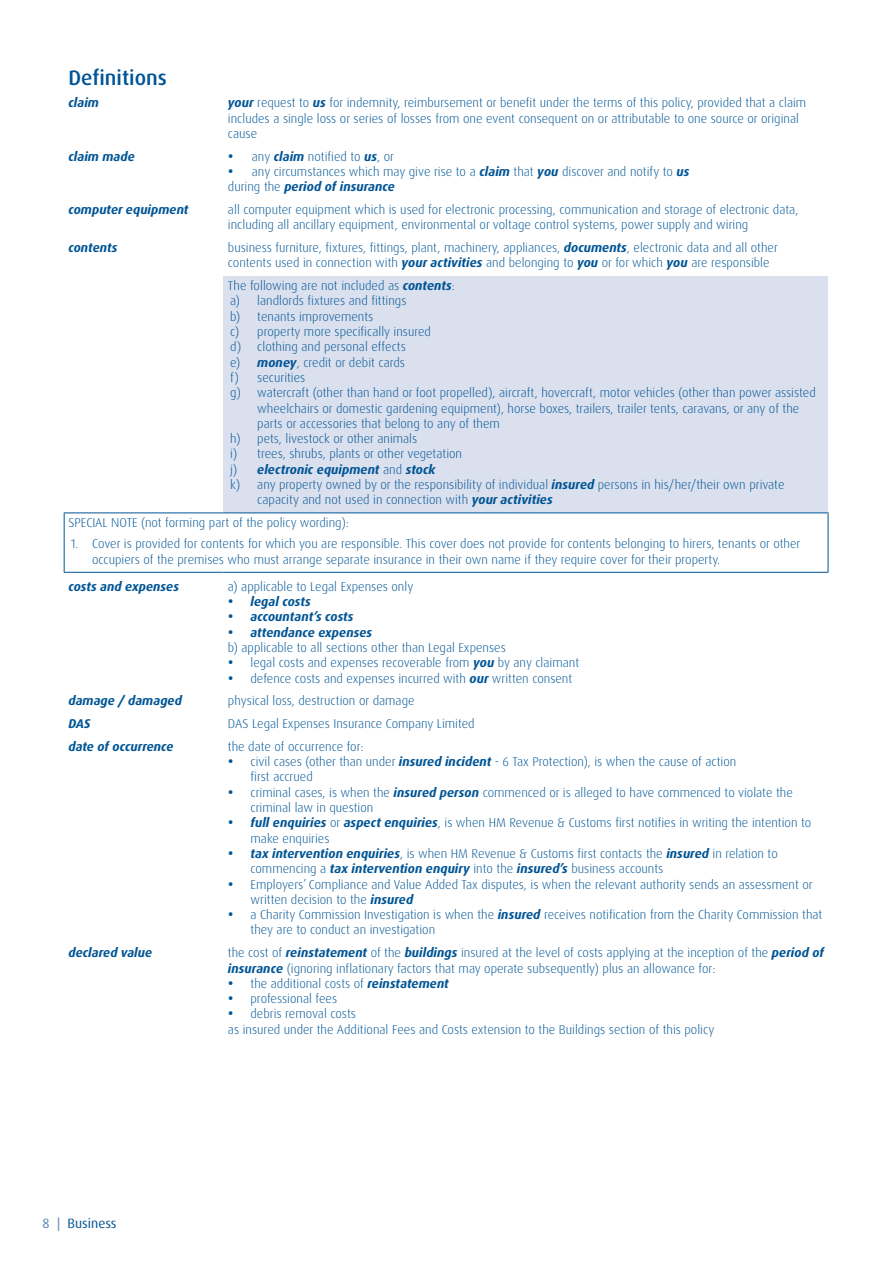
<style>
.page{position:relative;width:893px;height:1263px;background:#fff}
.page>*{position:absolute;margin:0;border:0;box-sizing:border-box;transform-origin:0 0}
.t1{font:500 21px "Dax Pro";color:#005596}
.t2{font:13.5px "Dax Pro";color:#005596}
.t3{font:300 12.75px/15.3px "Dax Pro";color:#005596}
.t4{font:italic 700 12.75px "Dax Pro";color:#005596}
.s1{font-weight:700;font-style:italic}
.s2{font-weight:300;font-style:normal}
.s3{color:#507cb2}
</style>
<div class="page">
<div style="left:224px;top:276px;width:604px;height:237px;background:#dbe0ee"></div>
<hr style="left:828px;top:513px;width:1px;height:59px;background:#005596">
<hr style="left:64px;top:512px;width:160px;height:1px;background:#005596">
<hr style="left:64px;top:513px;width:1px;height:59px;background:#005596">
<hr style="left:224px;top:512px;width:604px;height:1px;background:#005596">
<hr style="left:64px;top:572px;width:160px;height:1px;background:#005596">
<hr style="left:224px;top:572px;width:604px;height:1px;background:#005596">
<h1 class="t1" style="left:68px;top:64px;width:100px">Definitions</h1>
<p class="t4" style="left:68px;top:95px;width:32px">claim</p>
<p class="t3" style="left:228px;top:95px;width:580px"><span class="s1">your</span> request to <span class="s1">us</span> for indemnity, reimbursement or benefit under the terms of this policy, provided that a claim includes a single loss or series of losses from one event consequent on or attributable to one source or original cause</p>
<p class="t4" style="left:68px;top:148px;width:68px">claim made</p>
<p class="t3" style="left:228px;top:149px;width:168px">• any <span class="s1">claim</span> notified to <span class="s1">us</span>, or</p>
<p class="t3" style="left:228px;top:164px;width:463px">• any circumstances which may give rise to a <span class="s1">claim</span> that <span class="s1">you</span> discover and notify to <span class="s1">us </span>during the <span class="s1">period of insurance</span></p>
<p class="t4" style="left:68px;top:201px;width:122px">computer equipment</p>
<p class="t3" style="left:228px;top:202px;width:572px">all computer equipment which is used for electronic processing, communication and storage of electronic data, including all ancillary equipment, environmental or voltage control systems, power supply and wiring</p>
<p class="t4" style="left:68px;top:239px;width:50px">contents</p>
<p class="t3" style="left:228px;top:240px;width:551px">business furniture, fixtures, fittings, plant, machinery, appliances, <span class="s1">documents</span>, electronic data and all other contents used in connection with <span class="s1">your activities</span> and belonging to <span class="s1">you</span> or for which <span class="s1">you</span> are responsible</p>
<p class="t3" style="left:228px;top:278px;width:228px">The following are not included as <span class="s1">contents</span>:</p>
<p class="t3" style="left:230px;top:293px;width:178px">a) landlords fixtures and fittings</p>
<p class="t3" style="left:230px;top:309px;width:145px">b) tenants improvements</p>
<p class="t3" style="left:230px;top:324px;width:202px">c) property more specifically insured</p>
<p class="t3" style="left:230px;top:339px;width:177px">d) clothing and personal effects</p>
<p class="t3" style="left:230px;top:355px;width:176px">e) <span class="s1">money</span>, credit or debit cards</p>
<p class="t3" style="left:230px;top:370px;width:77px">f) securities</p>
<p class="t3" style="left:230px;top:385px;width:587px">g) watercraft (other than hand or foot propelled), aircraft, hovercraft, motor vehicles (other than power assisted</p>
<p class="t3" style="left:257px;top:400px;width:544px">wheelchairs or domestic gardening equipment), horse boxes, trailers, trailer tents, caravans, or any of the</p>
<p class="t3" style="left:257px;top:416px;width:244px">parts or accessories that belong to any of them</p>
<p class="t3" style="left:230px;top:431px;width:189px">h) pets, livestock or other animals</p>
<p class="t3" style="left:230px;top:446px;width:233px">i) trees, shrubs, plants or other vegetation</p>
<p class="t4" style="left:230px;top:461px;width:207px"><span class="s2">j)</span> electronic equipment <span class="s2">and</span> stock</p>
<p class="t3" style="left:230px;top:477px;width:556px">k) any property owned by or the responsibility of individual <span class="s1">insured</span> persons in his/her/their own private</p>
<p class="t3" style="left:257px;top:492px;width:297px">capacity and not used in connection with <span class="s1">your activities</span></p>
<p class="t3" style="left:68px;top:515px;width:282px">SPECIAL NOTE (not forming part of the policy wording):</p>
<p class="t3" style="left:92px;top:536px;width:710px;text-indent:-21px">1. Cover is provided for contents for which you are responsible. This cover does not provide for contents belonging to hirers, tenants or other occupiers of the premises who must arrange separate insurance in their own name if they require cover for their property.</p>
<p class="t4" style="left:68px;top:578px;width:112px">costs and expenses</p>
<p class="t3" style="left:228px;top:579px;width:187px">a) applicable to Legal Expenses only</p>
<p class="t4" style="left:228px;top:593px;width:84px">• legal costs</p>
<p class="t4" style="left:228px;top:609px;width:127px">• accountant’s costs</p>
<p class="t3" style="left:228px;top:625px;width:279px">• <span class="s1">attendance expenses<br></span>b) applicable to all sections other than Legal Expenses</p>
<p class="t3" style="left:228px;top:655px;width:353px">• legal costs and expenses recoverable from <span class="s1">you</span> by any claimant</p>
<p class="t3" style="left:228px;top:670px;width:346px">• defence costs and expenses incurred with <span class="s1">our</span> written consent</p>
<p class="t4" style="left:68px;top:693px;width:115px">damage / damaged</p>
<p class="t3" style="left:228px;top:693px;width:188px">physical loss, destruction or damage</p>
<p class="t4" style="left:68px;top:715px;width:24px">DAS</p>
<p class="t3" style="left:228px;top:716px;width:248px">DAS Legal Expenses Insurance Company Limited</p>
<p class="t4" style="left:68px;top:738px;width:107px">date of occurrence</p>
<p class="t3" style="left:228px;top:739px;width:137px">the date of occurrence for:</p>
<p class="t3" style="left:251px;top:754px;width:487px;text-indent:-23px">• civil cases (other than under <span class="s1">insured incident</span> - 6 Tax Protection), is when the cause of action first accrued</p>
<p class="t3" style="left:251px;top:785px;width:544px;text-indent:-23px">• criminal cases, is when the <span class="s1">insured person</span> commenced or is alleged to have commenced to violate the criminal law in question</p>
<p class="t3" style="left:251px;top:815px;width:562px;text-indent:-23px">• <span class="s1">full enquiries</span> or <span class="s1">aspect enquiries</span>, is when HM Revenue &amp; Customs first notifies in writing the intention to make enquiries</p>
<p class="t3" style="left:251px;top:846px;width:529px;text-indent:-23px">• <span class="s1">tax intervention enquiries</span>, is when HM Revenue &amp; Customs first contacts the <span class="s1">insured</span> in relation to commencing a <span class="s1">tax intervention enquiry</span> into the <span class="s1">insured’s</span> business accounts</p>
<p class="t3" style="left:251px;top:876px;width:564px;text-indent:-23px">• Employers’ Compliance and Value Added Tax disputes, is when the relevant authority sends an assessment or written decision to the <span class="s1">insured</span></p>
<p class="t3" style="left:251px;top:907px;width:573px;text-indent:-23px">• a Charity Commission Investigation is when the <span class="s1">insured</span> receives notification from the Charity Commission that they are to conduct an investigation</p>
<p class="t4" style="left:68px;top:944px;width:85px">declared value</p>
<p class="t3" style="left:228px;top:945px;width:597px">the cost of <span class="s1">reinstatement</span> of the <span class="s1">buildings</span> insured at the level of costs applying at the inception of the <span class="s1">period of insurance</span> (ignoring inflationary factors that may operate subsequently) plus an allowance for:</p>
<p class="t3" style="left:228px;top:976px;width:222px">• the additional costs of <span class="s1">reinstatement</span></p>
<p class="t3" style="left:228px;top:991px;width:111px">• professional fees</p>
<p class="t3" style="left:228px;top:1006px;width:488px">• debris removal costs<br>as insured under the Additional Fees and Costs extension to the Buildings section of this policy</p>
<p class="t2" style="left:43px;top:1214px;width:76px"><span class="s3">8 |</span> Business</p>
</div>
